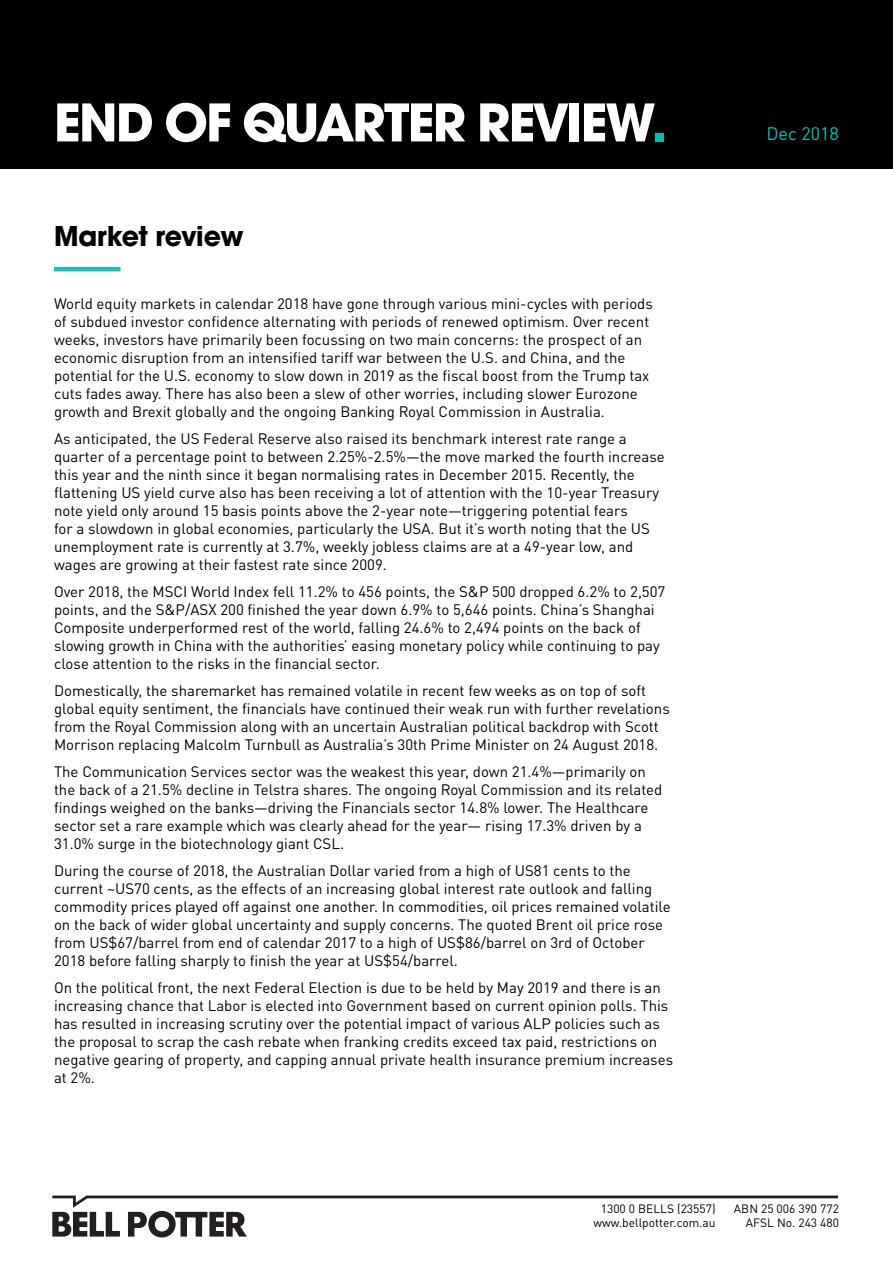
<style>
.page{position:relative;width:893px;height:1263px;background:#fff}
.page>*{position:absolute;margin:0;border:0;box-sizing:border-box;transform-origin:0 0}
.t1{font:700 57px "Avant Gard Goth EF";letter-spacing:-.03em;color:#fff}
.t2{font:700 30px "Avant Gard Goth EF";color:#000}
.t3{font:18px "DINOT";color:#00c1b5}
.t4{font:15px/18px "DINOT";color:#000}
.t5{font:12px/14.4px "DINOT";color:#000;text-align:right}
.s1{color:#00c1b5}
</style>
<div class="page">
<div style="left:0;top:0;width:893px;height:169px;background:#000"></div>
<svg style="left:52px;top:1195px;width:785px;height:42px"></svg>
<hr style="left:54px;top:267px;width:67px;height:4px;background:#22bcb9">
<h1 class="t1" style="left:54px;top:88px;width:614px">END OF QUARTER REVIEW<span class="s1">.</span></h1>
<p class="t2" style="left:54px;top:218px;width:191px">Market review</p>
<p class="t4" style="left:54px;top:294px;width:600px">World equity markets in calendar 2018 have gone through various mini-cycles with periods of subdued investor confidence alternating with periods of renewed optimism. Over recent weeks, investors have primarily been focussing on two main concerns: the prospect of an economic disruption from an intensified tariff war between the U.S. and China, and the potential for the U.S. economy to slow down in 2019 as the fiscal boost from the Trump tax cuts fades away. There has also been a slew of other worries, including slower Eurozone growth and Brexit globally and the ongoing Banking Royal Commission in Australia.</p>
<p class="t4" style="left:54px;top:429px;width:612px">As anticipated, the US Federal Reserve also raised its benchmark interest rate range a quarter of a percentage point to between 2.25%-2.5%—the move marked the fourth increase this year and the ninth since it began normalising rates in December 2015. Recently, the flattening US yield curve also has been receiving a lot of attention with the 10-year Treasury note yield only around 15 basis points above the 2-year note—triggering potential fears<br>for a slowdown in global economies, particularly the USA. But it’s worth noting that the US unemployment rate is currently at 3.7%, weekly jobless claims are at a 49-year low, and wages are growing at their fastest rate since 2009.</p>
<p class="t4" style="left:54px;top:582px;width:613px">Over 2018, the MSCI World Index fell 11.2% to 456 points, the S&amp;P 500 dropped 6.2% to 2,507 points, and the S&amp;P/ASX 200 finished the year down 6.9% to 5,646 points. China’s Shanghai Composite underperformed rest of the world, falling 24.6% to 2,494 points on the back of slowing growth in China with the authorities’ easing monetary policy while continuing to pay close attention to the risks in the financial sector.</p>
<p class="t4" style="left:54px;top:681px;width:617px">Domestically, the sharemarket has remained volatile in recent few weeks as on top of soft global equity sentiment, the financials have continued their weak run with further revelations from the Royal Commission along with an uncertain Australian political backdrop with Scott Morrison replacing Malcolm Turnbull as Australia’s 30th Prime Minister on 24 August 2018.</p>
<p class="t4" style="left:54px;top:762px;width:610px">The Communication Services sector was the weakest this year, down 21.4%—primarily on the back of a 21.5% decline in Telstra shares. The ongoing Royal Commission and its related findings weighed on the banks—driving the Financials sector 14.8% lower. The Healthcare sector set a rare example which was clearly ahead for the year— rising 17.3% driven by a 31.0% surge in the biotechnology giant CSL.</p>
<p class="t4" style="left:54px;top:861px;width:618px">During the course of 2018, the Australian Dollar varied from a high of US81 cents to the current ~US70 cents, as the effects of an increasing global interest rate outlook and falling commodity prices played off against one another. In commodities, oil prices remained volatile on the back of wider global uncertainty and supply concerns. The quoted Brent oil price rose from US$67/barrel from end of calendar 2017 to a high of US$86/barrel on 3rd of October 2018 before falling sharply to finish the year at US$54/barrel.</p>
<p class="t4" style="left:54px;top:978px;width:621px">On the political front, the next Federal Election is due to be held by May 2019 and there is an increasing chance that Labor is elected into Government based on current opinion polls. This has resulted in increasing scrutiny over the potential impact of various ALP policies such as the proposal to scrap the cash rebate when franking credits exceed tax paid, restrictions on negative gearing of property, and capping annual private health insurance premium increases at 2%.</p>
<p class="t3" style="left:766px;top:122px;width:74px">Dec 2018</p>
<p class="t5" style="left:593px;top:1201px;width:124px">1300 0 BELLS (23557) www.bellpotter.com.au</p>
<p class="t5" style="left:734px;top:1201px;width:106px">ABN 25 006 390 772<br>AFSL No. 243 480</p>
</div>
